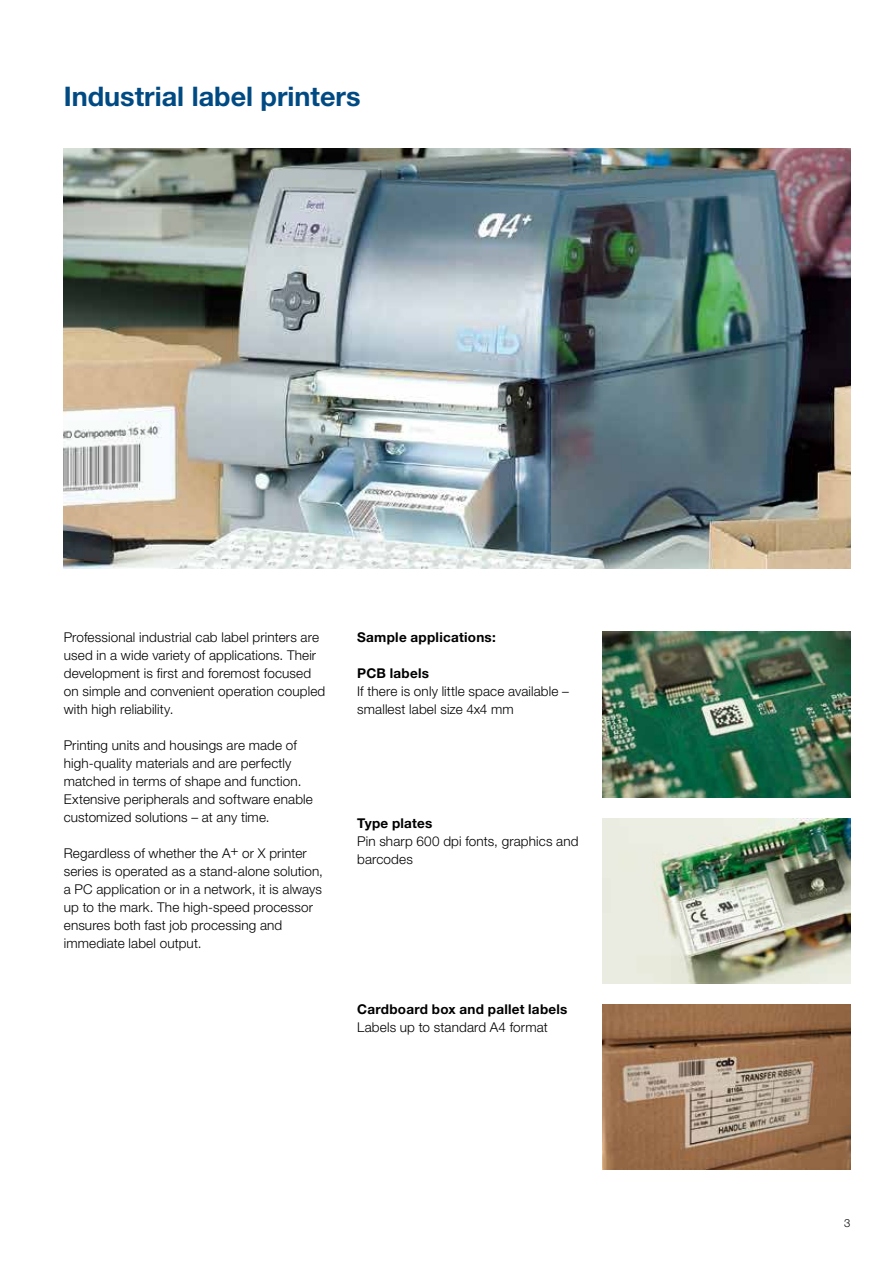
<style>
.page{position:relative;width:893px;height:1263px;background:#fff}
.page>*{position:absolute;margin:0;border:0;box-sizing:border-box;transform-origin:0 0}
.t1{font:700 27px "Helvetica Neue";color:#004a83}
.t2{font:300 13.5px/18px "Helvetica Neue";letter-spacing:.01em;color:#000}
.t3{font:700 13.5px "Helvetica Neue";letter-spacing:.02em;color:#000}
.t4{font:300 11.25px "Helvetica Neue";color:#000}
</style>
<div class="page">
<img style="left:64px;top:149px;width:786px;height:420px">
<img style="left:602px;top:632px;width:248px;height:165px">
<img style="left:602px;top:818px;width:248px;height:166px">
<img style="left:602px;top:1004px;width:248px;height:166px">
<h1 class="t1" style="left:64px;top:80px;width:298px">Industrial label printers</h1>
<p class="t2" style="left:64px;top:628px;width:263px">Professional industrial cab label printers are used in a wide variety of applications. Their development is first and foremost focused on simple and convenient operation coupled with high reliability.</p>
<p class="t2" style="left:64px;top:736px;width:251px">Printing units and housings are made of high-quality materials and are perfectly matched in terms of shape and function.<br>Extensive peripherals and software enable customized solutions – at any time.</p>
<p class="t2" style="left:64px;top:844px;width:261px">Regardless of whether the A+ or X printer series is operated as a stand-alone solution, a PC application or in a network, it is always up to the mark. The high-speed processor ensures both fast job processing and immediate label output.</p>
<p class="t3" style="left:357px;top:629px;width:140px">Sample applications:</p>
<p class="t3" style="left:357px;top:665px;width:73px">PCB labels</p>
<p class="t2" style="left:357px;top:682px;width:213px">If there is only little space available – smallest label size 4x4 mm</p>
<p class="t3" style="left:357px;top:814px;width:77px">Type plates</p>
<p class="t2" style="left:357px;top:831px;width:223px">Pin sharp 600 dpi fonts, graphics and barcodes</p>
<p class="t3" style="left:357px;top:1001px;width:212px">Cardboard box and pallet labels</p>
<p class="t2" style="left:357px;top:1018px;width:192px">Labels up to standard A4 format</p>
<p class="t4" style="left:844px;top:1216px;width:8px">3</p>
</div>
